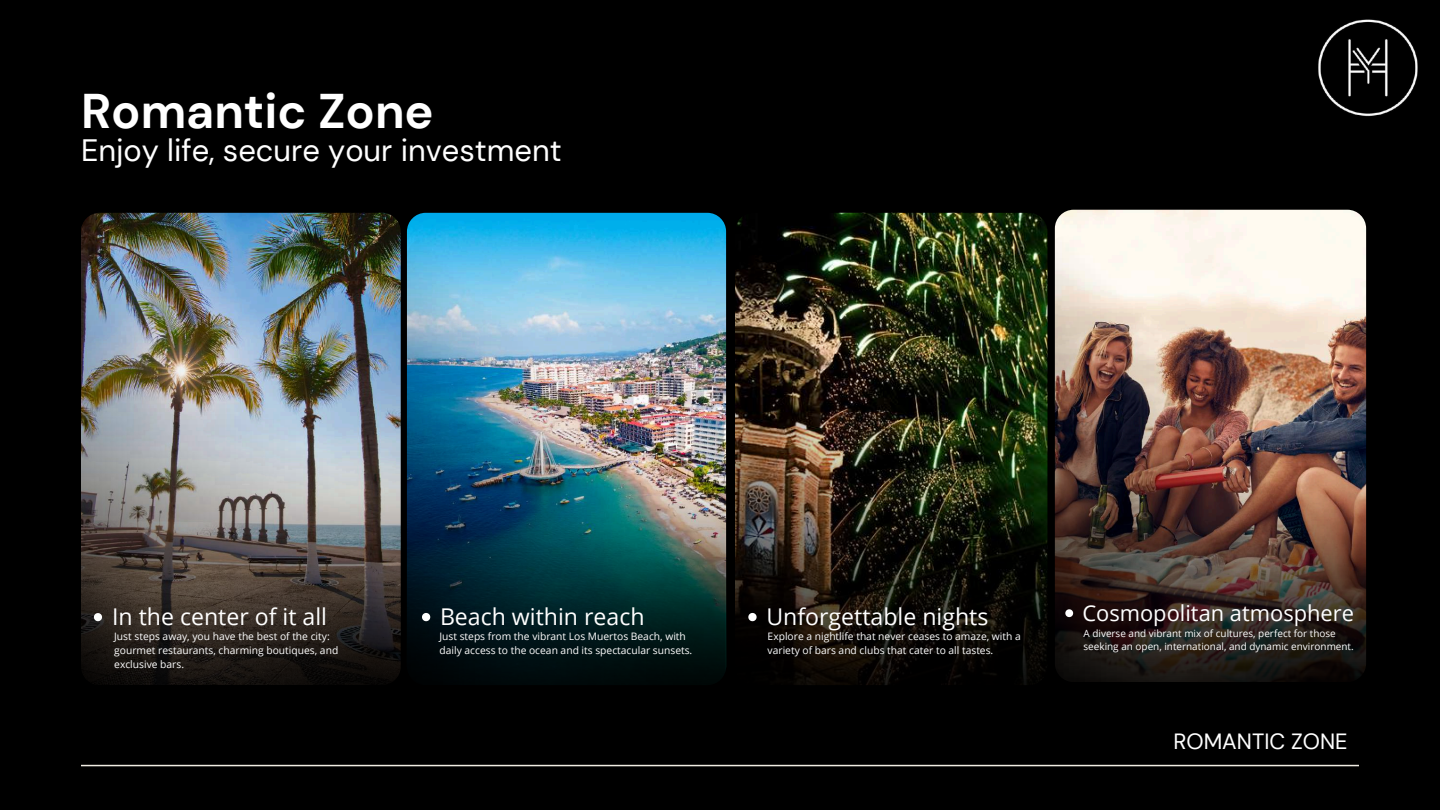
<style>
.page{position:relative;width:1440px;height:810px;background:#000}
.page>*{position:absolute;margin:0;border:0;box-sizing:border-box;transform-origin:0 0}
.t1{font:700 48.6px "DM Sans";color:#fff}
.t2{font:30.9px "DM Sans";color:#fff}
.t3{font:23.1px "Open Sans";color:#fff}
.t4{font:22px "DM Sans";color:#fff}
.t5{font:21.9px "Open Sans";color:#fff}
.t6{font:10.3px/14.1px "Open Sans";color:#fff}
.t7{font:10px/13.6px "Open Sans";color:#fff}
</style>
<div class="page">
<img style="left:81px;top:213px;width:320px;height:472px;border-radius:19px">
<img style="left:73px;top:238px;width:331px;height:494px;border-radius:19px">
<hr style="left:81px;top:765px;width:1278px;height:1px;background:#f0ece3">
<img style="left:1318px;top:19px;width:100px;height:98px">
<svg style="left:94px;top:613px;width:8px;height:8px"></svg>
<img style="left:407px;top:213px;width:319px;height:472px;border-radius:19px">
<img style="left:407px;top:238px;width:319px;height:494px;border-radius:19px">
<svg style="left:422px;top:613px;width:8px;height:8px"></svg>
<img style="left:1055px;top:210px;width:311px;height:471px;border-radius:19px">
<img style="left:1048px;top:235px;width:320px;height:494px;border-radius:19px">
<svg style="left:1065px;top:609px;width:8px;height:8px"></svg>
<img style="left:737px;top:213px;width:310px;height:30px">
<img style="left:733px;top:238px;width:319px;height:494px;border-radius:19px">
<svg style="left:748px;top:613px;width:9px;height:8px"></svg>
<h1 class="t1" style="left:81px;top:80px;width:354px">Romantic Zone</h1>
<h2 class="t2" style="left:81px;top:131px;width:482px">Enjoy life, secure your investment</h2>
<h3 class="t3" style="left:112px;top:600px;width:216px">In the center of it all</h3>
<p class="t6" style="left:114px;top:629px;width:226px">Just steps away, you have the best of the city: gourmet restaurants, charming boutiques, and exclusive bars.</p>
<p class="t6" style="left:439px;top:629px;width:254px">Just steps from the vibrant Los Muertos Beach, with daily access to the ocean and its spectacular sunsets.</p>
<h3 class="t3" style="left:440px;top:601px;width:206px">Beach within reach</h3>
<h3 class="t3" style="left:766px;top:601px;width:224px">Unforgettable nights</h3>
<p class="t6" style="left:768px;top:629px;width:255px">Explore a nightlife that never ceases to amaze, with a variety of bars and clubs that cater to all tastes.</p>
<h3 class="t5" style="left:1082px;top:598px;width:273px">Cosmopolitan atmosphere</h3>
<p class="t7" style="left:1084px;top:626px;width:272px">A diverse and vibrant mix of cultures, perfect for those seeking an open, international, and dynamic environment.</p>
<h3 class="t4" style="left:1173px;top:727px;width:176px">ROMANTIC ZONE</h3>
</div>
